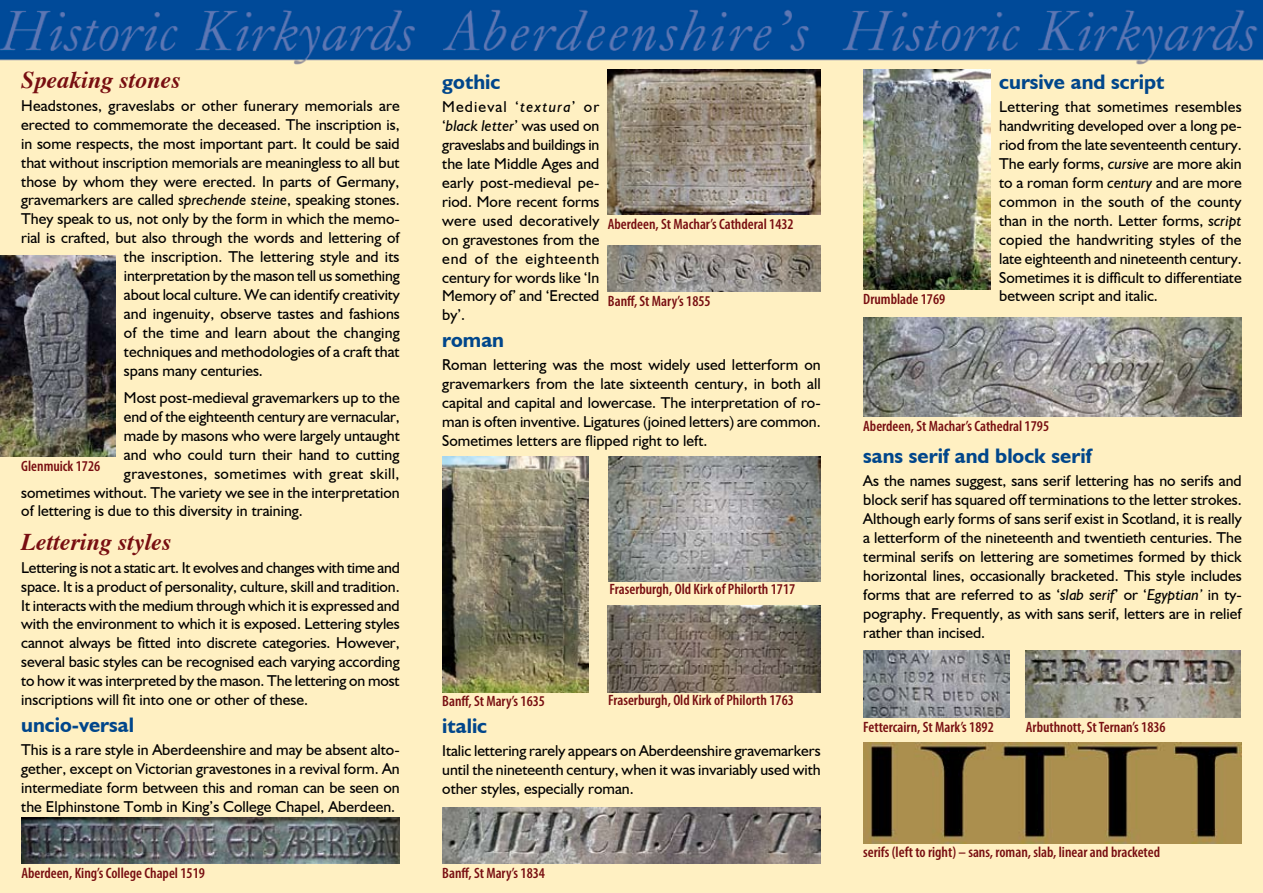
<style>
.page{position:relative;width:1263px;height:893px;background:#fff}
.page>*{position:absolute;margin:0;border:0;box-sizing:border-box;transform-origin:0 0}
.Subhead_Brown{font:italic 700 24px "Times";color:#780e11}
.Subhead_1{font:700 21px "Humanist 521 BT";color:#00468b}
.Body_text{font:15.75px/18.9px "Humanist 521 BT";color:#000;text-align:justify}
.Body_text-2{font:15.75px "Humanist 521 BT";letter-spacing:.025em;color:#000}
.t1{font:600 condensed 15px "Myriad Pro";color:#780e11}
.s1{font-style:italic}
</style>
<div class="page">
<img style="left:0;top:0;width:1263px;height:893px">
<img style="left:0;top:255px;width:115px;height:202px">
<img style="left:21px;top:817px;width:379px;height:46px">
<img style="left:608px;top:69px;width:213px;height:146px">
<img style="left:608px;top:246px;width:213px;height:45px">
<img style="left:442px;top:456px;width:147px;height:237px">
<img style="left:609px;top:456px;width:212px;height:125px">
<img style="left:608px;top:605px;width:213px;height:88px">
<img style="left:442px;top:807px;width:379px;height:56px">
<img style="left:863px;top:69px;width:128px;height:220px">
<img style="left:863px;top:317px;width:379px;height:100px">
<img style="left:863px;top:650px;width:147px;height:67px">
<img style="left:1026px;top:650px;width:214px;height:67px">
<img style="left:863px;top:743px;width:379px;height:100px">
<p class="Subhead_Brown" style="left:21px;top:57px;width:161px">Speaking stones</p>
<p class="Body_text" style="left:21px;top:96px;width:380px">Headstones, graveslabs or other funerary memorials are</p>
<p class="Body_text" style="left:21px;top:115px;width:380px">erected to commemorate the deceased. The inscription is,</p>
<p class="Body_text" style="left:21px;top:134px;width:380px">in some respects, the most important part. It could be said</p>
<p class="Body_text" style="left:21px;top:153px;width:380px">that without inscription memorials are meaningless to all but</p>
<p class="Body_text" style="left:21px;top:171px;width:380px">those by whom they were erected. In parts of Germany,</p>
<p class="Body_text" style="left:21px;top:190px;width:380px">gravemarkers are called <span class="s1">sprechende steine</span>, speaking stones.</p>
<p class="Body_text" style="left:21px;top:209px;width:380px">They speak to us, not only by the form in which the memo-</p>
<p class="Body_text" style="left:21px;top:228px;width:380px">rial is crafted, but also through the words and lettering of</p>
<p class="Body_text" style="left:124px;top:247px;width:277px">the inscription. The lettering style and its</p>
<p class="Body_text" style="left:124px;top:266px;width:277px">interpretation by the mason tell us something</p>
<p class="Body_text" style="left:124px;top:285px;width:277px">about local culture. We can identify creativity</p>
<p class="Body_text" style="left:124px;top:304px;width:277px">and ingenuity, observe tastes and fashions</p>
<p class="Body_text" style="left:124px;top:323px;width:277px">of the time and learn about the changing</p>
<p class="Body_text" style="left:124px;top:342px;width:277px">techniques and methodologies of a craft that</p>
<p class="Body_text" style="left:124px;top:360px;width:140px">spans many centuries.</p>
<p class="Body_text" style="left:124px;top:388px;width:277px">Most post-medieval gravemarkers up to the</p>
<p class="Body_text" style="left:124px;top:407px;width:277px">end of the eighteenth century are vernacular,</p>
<p class="Body_text" style="left:124px;top:426px;width:277px">made by masons who were largely untaught</p>
<p class="Body_text" style="left:124px;top:445px;width:277px">and who could turn their hand to cutting</p>
<p class="Body_text-2" style="left:124px;top:464px;width:277px">gravestones, sometimes with great skill,</p>
<p class="Body_text" style="left:21px;top:482px;width:380px">sometimes without. The variety we see in the interpretation</p>
<p class="Body_text" style="left:21px;top:501px;width:283px">of lettering is due to this diversity in training.</p>
<p class="Subhead_Brown" style="left:21px;top:519px;width:152px">Lettering styles</p>
<p class="Body_text" style="left:21px;top:558px;width:380px">Lettering is not a static art. It evolves and changes with time and space. It is a product of personality, culture, skill and tradition.<br>It interacts with the medium through which it is expressed and with the environment to which it is exposed. Lettering styles cannot always be fitted into discrete categories. However, several basic styles can be recognised each varying according to how it was interpreted by the mason. The lettering on most inscriptions will fit into one or other of these.</p>
<p class="Subhead_1" style="left:21px;top:712px;width:114px">uncio-versal</p>
<p class="Body_text" style="left:21px;top:740px;width:380px">This is a rare style in Aberdeenshire and may be absent alto&shy;gether, except on Victorian gravestones in a revival form. An intermediate form between this and roman can be seen on the Elphinstone Tomb in King’s College Chapel, Aberdeen.</p>
<p class="t1" style="left:21px;top:457px;width:81px">Glenmuick 1726</p>
<p class="t1" style="left:21px;top:863px;width:185px">Aberdeen, King’s College Chapel 1519</p>
<p class="Subhead_1" style="left:442px;top:69px;width:60px">gothic</p>
<p class="Body_text" style="left:442px;top:97px;width:159px">Medieval ‘<span class="s1">textura</span>’ or ‘<span class="s1">black letter</span>’ was used on graveslabs and buildings in the late Middle Ages and early post-medieval pe&shy;riod. More recent forms were used decoratively on gravestones from the end of the eighteenth century for words like ‘In Memory of’ and ‘Erected by’.</p>
<p class="Subhead_1" style="left:442px;top:327px;width:63px">roman</p>
<p class="Body_text" style="left:442px;top:355px;width:380px">Roman lettering was the most widely used letterform on gravemarkers from the late sixteenth century, in both all capital and capital and lowercase. The interpretation of ro&shy;man is often inventive. Ligatures (joined letters) are common.<br>Sometimes letters are flipped right to left.</p>
<p class="t1" style="left:608px;top:215px;width:187px">Aberdeen, St Machar’s Cathderal 1432</p>
<p class="t1" style="left:608px;top:292px;width:104px">Banff, St Mary’s 1855</p>
<p class="t1" style="left:609px;top:580px;width:187px">Fraserburgh, Old Kirk of Philorth 1717</p>
<p class="t1" style="left:442px;top:691px;width:104px">Banff, St Mary’s 1635</p>
<p class="t1" style="left:608px;top:691px;width:187px">Fraserburgh, Old Kirk of Philorth 1763</p>
<p class="Subhead_1" style="left:442px;top:713px;width:46px">italic</p>
<p class="Body_text" style="left:442px;top:741px;width:380px">Italic lettering rarely appears on Aberdeenshire gravemarkers until the nineteenth century, when it was invariably used with other styles, especially roman.</p>
<p class="t1" style="left:442px;top:863px;width:104px">Banff, St Mary’s 1834</p>
<p class="t1" style="left:863px;top:289px;width:84px">Drumblade 1769</p>
<p class="Subhead_1" style="left:999px;top:69px;width:167px">cursive and script</p>
<p class="Body_text" style="left:999px;top:97px;width:244px">Lettering that sometimes resembles handwriting developed over a long pe&shy;riod from the late seventeenth century.<br>The early forms, <span class="s1">cursive</span> are more akin to a roman form <span class="s1">century</span> and are more common in the south of the county than in the north. Letter forms, <span class="s1">script </span>copied the handwriting styles of the late eighteenth and nineteenth century.<br>Sometimes it is difficult to differentiate between script and italic.</p>
<p class="t1" style="left:863px;top:417px;width:187px">Aberdeen, St Machar’s Cathedral 1795</p>
<p class="Subhead_1" style="left:863px;top:443px;width:230px">sans serif and block serif</p>
<p class="Body_text" style="left:863px;top:471px;width:380px">As the names suggest, sans serif lettering has no serifs and block serif has squared off terminations to the letter strokes.<br>Although early forms of sans serif exist in Scotland, it is really a letterform of the nineteenth and twentieth centuries. The terminal serifs on lettering are sometimes formed by thick horizontal lines, occasionally bracketed. This style includes forms that are referred to as ‘<span class="s1">slab serif</span>’ or ‘<span class="s1">Egyptian’</span> in ty&shy;pography. Frequently, as with sans serif, letters are in relief rather than incised.</p>
<p class="t1" style="left:863px;top:717px;width:132px">Fettercairn, St Mark’s 1892</p>
<p class="t1" style="left:1026px;top:717px;width:141px">Arbuthnott, St Ternan’s 1836</p>
<p class="t1" style="left:863px;top:843px;width:298px">serifs (left to right) – sans, roman, slab, linear and bracketed</p>
</div>
